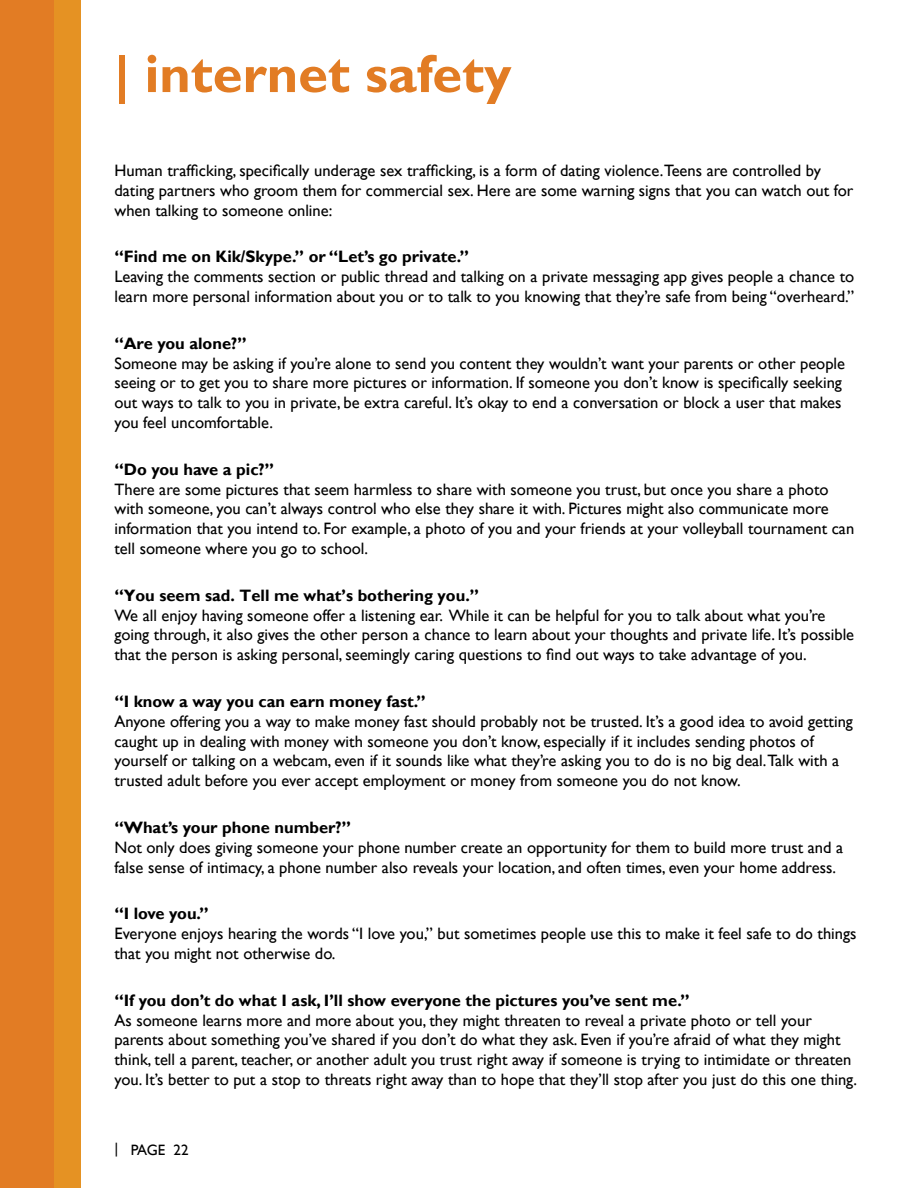
<style>
.page{position:relative;width:918px;height:1188px;background:#fff}
.page>*{position:absolute;margin:0;border:0;box-sizing:border-box;transform-origin:0 0}
.t1{font:700 54px "Gill Sans";color:#e27c24}
.t2{font:16.5px/19.8px "Gill Sans";color:#000}
.t3{font:700 16.5px "Gill Sans";color:#000}
.t4{font:15px "Gill Sans";letter-spacing:-.02em;color:#000}
</style>
<div class="page">
<div style="left:0;top:0;width:54px;height:1188px;background:#e27c24"></div>
<div style="left:54px;top:0;width:27px;height:1188px;background:#e59223"></div>
<h1 class="t1" style="left:114px;top:41px;width:399px">| internet safety</h1>
<p class="t2" style="left:114px;top:161px;width:740px">Human trafficking, specifically underage sex trafficking, is a form of dating violence.Teens are controlled by dating partners who groom them for commercial sex. Here are some warning signs that you can watch out for when talking to someone online:</p>
<p class="t3" style="left:114px;top:247px;width:356px">“Find me on Kik/Skype.” or “Let’s go private.”</p>
<p class="t2" style="left:114px;top:267px;width:741px">Leaving the comments section or public thread and talking on a private messaging app gives people a chance to learn more personal information about you or to talk to you knowing that they’re safe from being “overheard.”</p>
<p class="t3" style="left:114px;top:333px;width:134px">“Are you alone?”</p>
<p class="t2" style="left:114px;top:354px;width:732px">Someone may be asking if you’re alone to send you content they wouldn’t want your parents or other people seeing or to get you to share more pictures or information. If someone you don’t know is specifically seeking out ways to talk to you in private, be extra careful. It’s okay to end a conversation or block a user that makes you feel uncomfortable.</p>
<p class="t3" style="left:114px;top:459px;width:161px">“Do you have a pic?”</p>
<p class="t2" style="left:114px;top:480px;width:741px">There are some pictures that seem harmless to share with someone you trust, but once you share a photo with someone, you can’t always control who else they share it with. Pictures might also communicate more information that you intend to. For example, a photo of you and your friends at your volleyball tournament can tell someone where you go to school.</p>
<p class="t3" style="left:114px;top:585px;width:366px">“You seem sad. Tell me what’s bothering you.”</p>
<p class="t2" style="left:114px;top:606px;width:741px">We all enjoy having someone offer a listening ear. While it can be helpful for you to talk about what you’re going through, it also gives the other person a chance to learn about your thoughts and private life. It’s possible that the person is asking personal, seemingly caring questions to find out ways to take advantage of you.</p>
<p class="t3" style="left:114px;top:692px;width:313px">“I know a way you can earn money fast.”</p>
<p class="t2" style="left:114px;top:712px;width:740px">Anyone offering you a way to make money fast should probably not be trusted. It’s a good idea to avoid getting caught up in dealing with money with someone you don’t know, especially if it includes sending photos of yourself or talking on a webcam, even if it sounds like what they’re asking you to do is no big deal.Talk with a trusted adult before you ever accept employment or money from someone you do not know.</p>
<p class="t3" style="left:114px;top:818px;width:238px">“What’s your phone number?”</p>
<p class="t2" style="left:114px;top:838px;width:730px">Not only does giving someone your phone number create an opportunity for them to build more trust and a false sense of intimacy, a phone number also reveals your location, and often times, even your home address.</p>
<p class="t3" style="left:114px;top:904px;width:96px">“I love you.”</p>
<p class="t2" style="left:114px;top:924px;width:744px">Everyone enjoys hearing the words “I love you,” but sometimes people use this to make it feel safe to do things that you might not otherwise do.</p>
<p class="t3" style="left:114px;top:990px;width:577px">“If you don’t do what I ask, I’ll show everyone the pictures you’ve sent me.”</p>
<p class="t2" style="left:114px;top:1011px;width:744px">As someone learns more and more about you, they might threaten to reveal a private photo or tell your parents about something you’ve shared if you don’t do what they ask. Even if you’re afraid of what they might think, tell a parent, teacher, or another adult you trust right away if someone is trying to intimidate or threaten you. It’s better to put a stop to threats right away than to hope that they’ll stop after you just do this one thing.</p>
<p class="t4" style="left:114px;top:1141px;width:76px">| PAGE 22</p>
</div>
